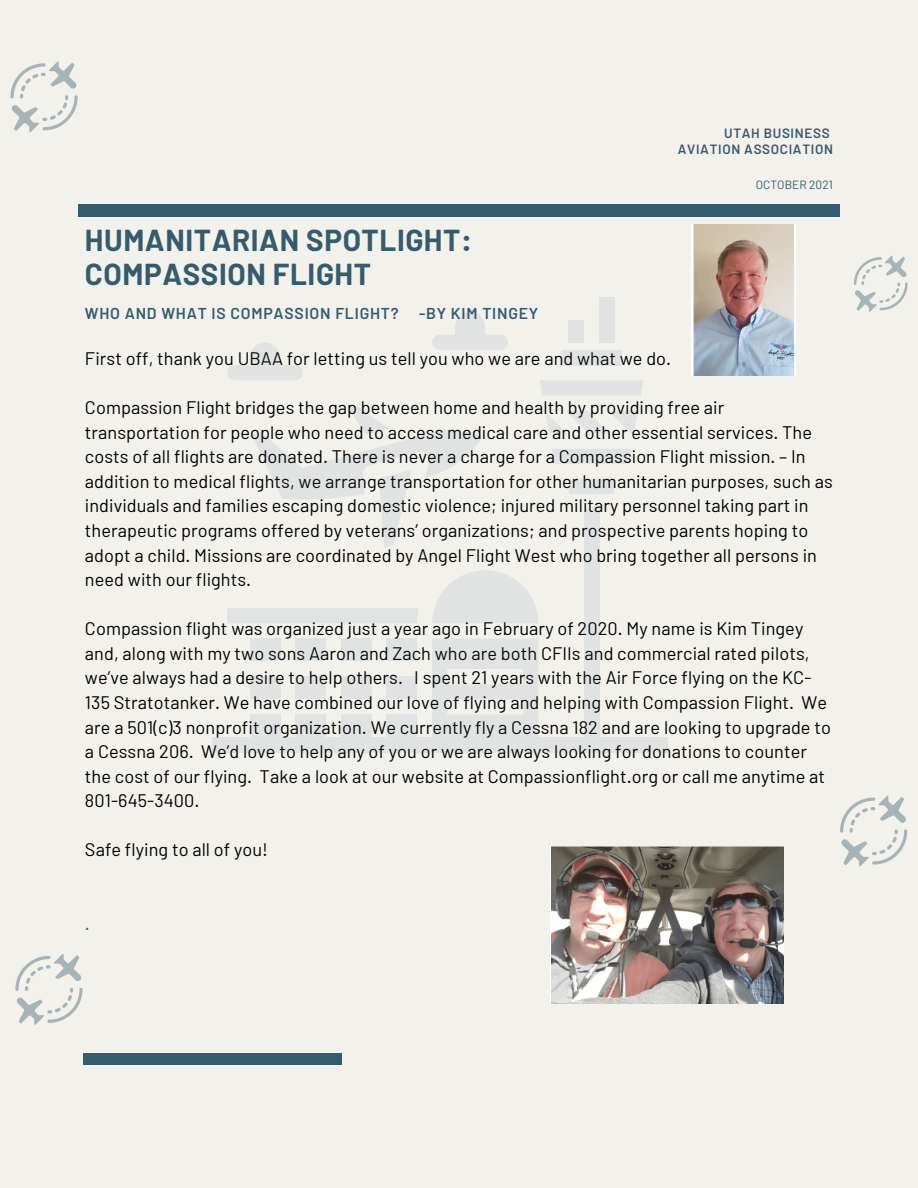
<style>
.page{position:relative;width:918px;height:1188px;background:#f2f1ec}
.page>*{position:absolute;margin:0;border:0;box-sizing:border-box;transform-origin:0 0}
.t1{font:700 29.55px "Barlow";letter-spacing:.02em;color:#365b6d}
.t2{font:18.15px/24.6px "Barlow";letter-spacing:.005em;color:#000}
.t3{font:18.15px "Barlow";color:#365b6d}
.t4{font:600 15.75px "Barlow";letter-spacing:.05em;color:#365b6d}
.t5{font:600 13.5px "Barlow";letter-spacing:.05em;color:#365b6d}
.t6{font:11.85px "Barlow";letter-spacing:.005em;color:#365b6d}
</style>
<div class="page">
<div style="left:78px;top:205px;width:761px;height:11px;background:#365b6d"></div>
<div style="left:83px;top:1053px;width:258px;height:11px;background:#365b6d"></div>
<svg style="left:854px;top:256px;width:54px;height:56px"></svg>
<svg style="left:10px;top:61px;width:68px;height:71px"></svg>
<svg style="left:840px;top:796px;width:67px;height:70px"></svg>
<svg style="left:15px;top:954px;width:68px;height:71px"></svg>
<div style="left:599px;top:297px;width:15px;height:45px;background:#e0e3e1"></div>
<div style="left:569px;top:320px;width:15px;height:22px;background:#e0e3e1"></div>
<div style="left:212px;top:737px;width:456px;height:15px;background:#e0e3e1"></div>
<div style="left:584px;top:509px;width:15px;height:228px;background:#e0e3e1"></div>
<svg style="left:552px;top:449px;width:79px;height:15px"></svg>
<div style="left:540px;top:380px;width:103px;height:15px;background:#e0e3e1"></div>
<svg style="left:546px;top:411px;width:92px;height:22px"></svg>
<div style="left:561px;top:350px;width:61px;height:15px;background:#e0e3e1"></div>
<div style="left:569px;top:479px;width:45px;height:15px;background:#e0e3e1"></div>
<div style="left:341px;top:714px;width:30px;height:23px;background:#e0e3e1"></div>
<div style="left:341px;top:639px;width:30px;height:22px;background:#e0e3e1"></div>
<div style="left:295px;top:639px;width:31px;height:22px;background:#e0e3e1"></div>
<div style="left:341px;top:677px;width:30px;height:22px;background:#e0e3e1"></div>
<div style="left:250px;top:677px;width:30px;height:22px;background:#e0e3e1"></div>
<div style="left:250px;top:639px;width:30px;height:22px;background:#e0e3e1"></div>
<div style="left:295px;top:714px;width:31px;height:23px;background:#e0e3e1"></div>
<div style="left:295px;top:677px;width:31px;height:22px;background:#e0e3e1"></div>
<div style="left:250px;top:714px;width:30px;height:23px;background:#e0e3e1"></div>
<div style="left:387px;top:714px;width:30px;height:23px;background:#e0e3e1"></div>
<svg style="left:432px;top:570px;width:106px;height:53px"></svg>
<div style="left:227px;top:608px;width:191px;height:15px;background:#e0e3e1"></div>
<svg style="left:432px;top:639px;width:106px;height:98px"></svg>
<div style="left:387px;top:677px;width:30px;height:22px;background:#e0e3e1"></div>
<div style="left:387px;top:639px;width:30px;height:22px;background:#e0e3e1"></div>
<svg style="left:252px;top:406px;width:229px;height:142px"></svg>
<svg style="left:227px;top:343px;width:76px;height:37px"></svg>
<svg style="left:432px;top:312px;width:76px;height:38px"></svg>
<img style="left:691px;top:225px;width:105px;height:151px">
<img style="left:550px;top:846px;width:233px;height:158px">
<p class="t5" style="left:724px;top:125px;width:107px">UTAH BUSINESS</p>
<p class="t5" style="left:678px;top:141px;width:157px">AVIATION ASSOCIATION</p>
<p class="t6" style="left:756px;top:177px;width:79px">OCTOBER 2021</p>
<p class="t1" style="left:85px;top:222px;width:388px">HUMANITARIAN SPOTLIGHT:</p>
<p class="t1" style="left:85px;top:256px;width:288px">COMPASSION FLIGHT</p>
<p class="t4" style="left:85px;top:303px;width:315px">WHO AND WHAT IS COMPASSION FLIGHT?</p>
<p class="t4" style="left:419px;top:303px;width:121px">-BY KIM TINGEY</p>
<p class="t2" style="left:85px;top:346px;width:588px">First off, thank you UBAA for letting us tell you who we are and what we do.</p>
<p class="t2" style="left:85px;top:395px;width:749px">Compassion Flight bridges the gap between home and health by providing free air transportation for people who need to access medical care and other essential services. The costs of all flights are donated. There is never a charge for a Compassion Flight mission. – In addition to medical flights, we arrange transportation for other humanitarian purposes, such as individuals and families escaping domestic violence; injured military personnel taking part in therapeutic programs offered by veterans’ organizations; and prospective parents hoping to adopt a child. Missions are coordinated by Angel Flight West who bring together all persons in need with our flights.</p>
<p class="t2" style="left:85px;top:616px;width:748px">Compassion flight was organized just a year ago in February of 2020. My name is Kim Tingey and, along with my two sons Aaron and Zach who are both CFIIs and commercial rated pilots, we’ve always had a desire to help others. I spent 21 years with the Air Force flying on the KC-135 Stratotanker. We have combined our love of flying and helping with Compassion Flight. We are a 501(c)3 nonprofit organization. We currently fly a Cessna 182 and are looking to upgrade to a Cessna 206. We’d love to help any of you or we are always looking for donations to counter the cost of our flying. Take a look at our website at Compassionflight.org or call me anytime at 801-645-3400.</p>
<p class="t2" style="left:85px;top:837px;width:185px">Safe flying to all of you!</p>
<p class="t3" style="left:85px;top:912px;width:6px">.</p>
</div>
